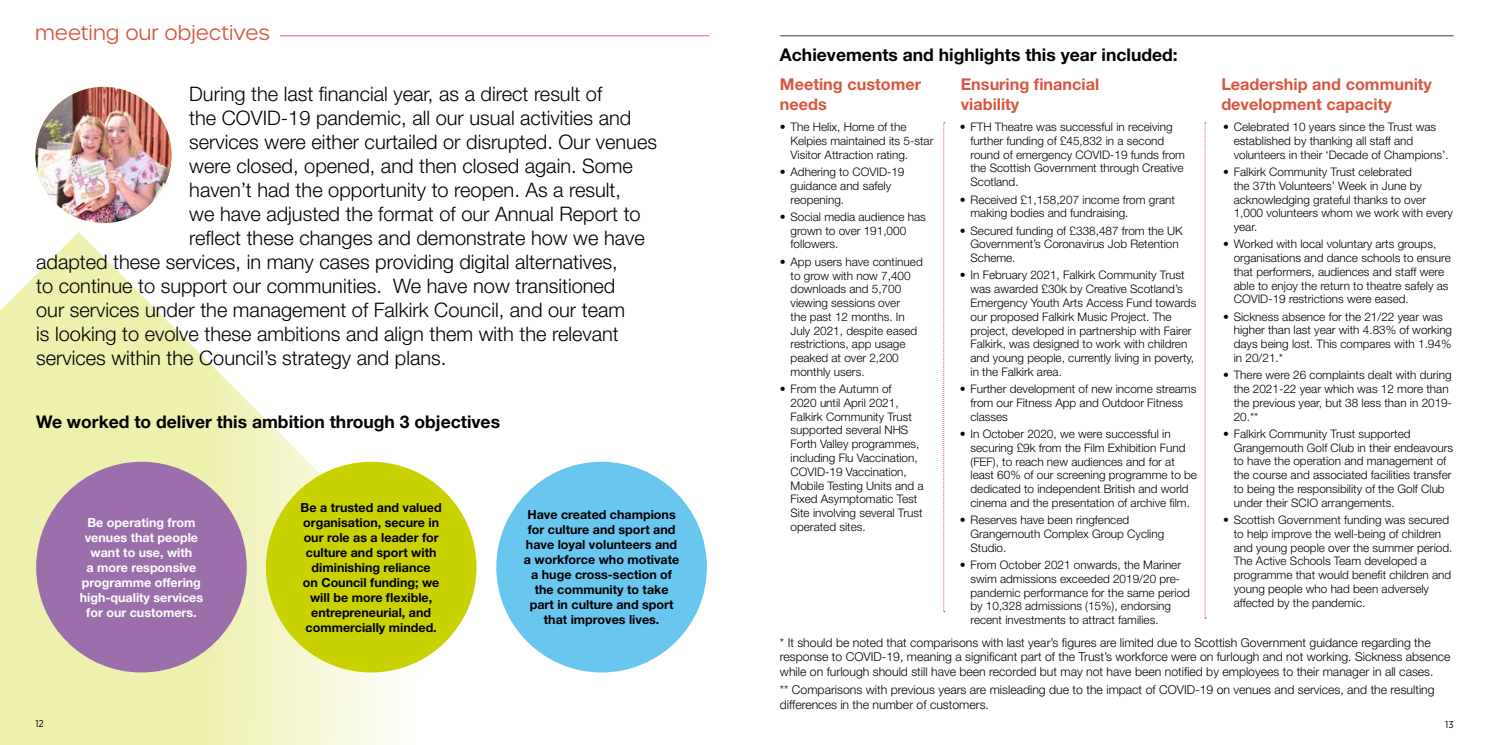
<style>
.page{position:relative;width:1489px;height:745px;background:#fff}
.page>*{position:absolute;margin:0;border:0;box-sizing:border-box;transform-origin:0 0}
.t1{font:300 20px "Helvetica Neue LT Std";color:#000}
.t2{font:300 20px "Urbane";color:#d8563d}
.t3{font:700 17.5px "Helvetica Neue LT Std";color:#000}
.t4{font:700 16.25px/19.5px "Helvetica Neue LT Std";color:#d8563d}
.t5{font:700 12.5px/15px "Helvetica Neue LT Std";color:#000;text-align:center}
.t6{font:700 12.5px/15px "Helvetica Neue LT Std";color:#fff;text-align:center}
.t7{font:300 12.25px/14.8px "Helvetica Neue LT Std";color:#000}
.t8{font:300 11.75px/13.8px "Helvetica Neue LT Std";color:#000}
.t9{font:10px "Gotham Narrow";color:#000}
</style>
<div class="page">
<svg style="left:0;top:232px;width:946px;height:512px"></svg>
<div style="left:496px;top:461px;width:211px;height:211px;background:#69c6ef;border-radius:50%"></div>
<div style="left:36px;top:461px;width:211px;height:211px;background:#9c6eac;border-radius:50%"></div>
<div style="left:266px;top:461px;width:210px;height:211px;background:#cad100;border-radius:50%"></div>
<hr style="left:280px;top:35px;width:429px;height:1px;background:#ea5096">
<hr style="left:780px;top:35px;width:673px;height:1px;background:#453e50">
<img style="left:35px;top:87px;width:136px;height:136px;border-radius:68px">
<svg style="left:943px;top:122px;width:1px;height:490px"></svg>
<svg style="left:1204px;top:122px;width:1px;height:496px"></svg>
<h1 class="t2" style="left:35px;top:20px;width:236px">meeting our objectives</h1>
<h1 class="t1" style="left:189px;top:82px;width:414px">During the last financial year, as a direct result of</h1>
<h1 class="t1" style="left:189px;top:106px;width:443px">the COVID-19 pandemic, all our usual activities and</h1>
<h1 class="t1" style="left:189px;top:130px;width:469px">services were either curtailed or disrupted. Our venues</h1>
<h1 class="t1" style="left:189px;top:154px;width:445px">were closed, opened, and then closed again. Some</h1>
<h1 class="t1" style="left:189px;top:178px;width:433px">haven’t had the opportunity to reopen. As a result,</h1>
<h1 class="t1" style="left:189px;top:202px;width:453px">we have adjusted the format of our Annual Report to</h1>
<h1 class="t1" style="left:189px;top:226px;width:457px">reflect these changes and demonstrate how we have</h1>
<h1 class="t1" style="left:36px;top:250px;width:583px">adapted these services, in many cases providing digital alternatives,</h1>
<h1 class="t1" style="left:36px;top:274px;width:580px">to continue to support our communities. We have now transitioned</h1>
<h1 class="t1" style="left:36px;top:298px;width:590px">our services under the management of Falkirk Council, and our team</h1>
<h1 class="t1" style="left:36px;top:322px;width:584px">is looking to evolve these ambitions and align them with the relevant</h1>
<h1 class="t1" style="left:36px;top:346px;width:412px">services within the Council’s strategy and plans.</h1>
<h2 class="t3" style="left:36px;top:410px;width:465px">We worked to deliver this ambition through 3 objectives</h2>
<p class="t6" style="left:80px;top:514px;width:125px">Be operating from venues that people want to use, with<br>a more responsive programme offering high-quality services for our customers.</p>
<p class="t5" style="left:300px;top:499px;width:142px">Be a trusted and valued organisation, secure in our role as a leader for culture and sport with diminishing reliance<br>on Council funding; we will be more flexible, entrepreneurial, and commercially minded.</p>
<p class="t5" style="left:524px;top:506px;width:157px">Have created champions for culture and sport and have loyal volunteers and a workforce who motivate a huge cross-section of the community to take part in culture and sport that improves lives.</p>
<p class="t9" style="left:35px;top:717px;width:10px">12</p>
<h2 class="t3" style="left:780px;top:44px;width:399px">Achievements and highlights this year included:</h2>
<h3 class="t4" style="left:780px;top:74px;width:143px">Meeting customer needs</h3>
<h3 class="t4" style="left:1221px;top:74px;width:212px">Leadership and community development capacity</h3>
<h3 class="t4" style="left:960px;top:74px;width:140px">Ensuring financial viability</h3>
<p class="t8" style="left:1233px;top:120px;width:216px;text-indent:-11px">• Celebrated 10 years since the Trust was established by thanking all staff and volunteers in their ‘Decade of Champions’.</p>
<p class="t8" style="left:1233px;top:164px;width:221px;text-indent:-11px">• Falkirk Community Trust celebrated<br>the 37th Volunteers’ Week in June by acknowledging grateful thanks to over<br>1,000 volunteers whom we work with every year.</p>
<p class="t8" style="left:1233px;top:237px;width:218px;text-indent:-11px">• Worked with local voluntary arts groups, organisations and dance schools to ensure that performers, audiences and staff were able to enjoy the return to theatre safely as COVID-19 restrictions were eased.</p>
<p class="t8" style="left:1233px;top:309px;width:220px;text-indent:-11px">• Sickness absence for the 21/22 year was higher than last year with 4.83% of working days being lost. This compares with 1.94% in 20/21.*</p>
<p class="t8" style="left:1233px;top:368px;width:220px;text-indent:-11px">• There were 26 complaints dealt with during the 2021-22 year which was 12 more than the previous year, but 38 less than in 2019-<br>20.**</p>
<p class="t8" style="left:1233px;top:426px;width:221px;text-indent:-11px">• Falkirk Community Trust supported Grangemouth Golf Club in their endeavours to have the operation and management of the course and associated facilities transfer to being the responsibility of the Golf Club under their SCIO arrangements.</p>
<p class="t8" style="left:1233px;top:512px;width:220px;text-indent:-11px">• Scottish Government funding was secured to help improve the well-being of children and young people over the summer period.<br>The Active Schools Team developed a programme that would benefit children and young people who had been adversely affected by the pandemic.</p>
<p class="t7" style="left:780px;top:634px;width:672px">* It should be noted that comparisons with last year’s figures are limited due to Scottish Government guidance regarding the response to COVID-19, meaning a significant part of the Trust’s workforce were on furlough and not working. Sickness absence while on furlough should still have been recorded but may not have been notified by employees to their manager in all cases.</p>
<p class="t7" style="left:780px;top:681px;width:656px">** Comparisons with previous years are misleading due to the impact of COVID-19 on venues and services, and the resulting differences in the number of customers.</p>
<p class="t8" style="left:970px;top:120px;width:216px;text-indent:-11px">• FTH Theatre was successful in receiving further funding of £45,832 in a second round of emergency COVID-19 funds from the Scottish Government through Creative Scotland.</p>
<p class="t8" style="left:970px;top:192px;width:206px;text-indent:-11px">• Received £1,158,207 income from grant making bodies and fundraising.</p>
<p class="t8" style="left:970px;top:223px;width:214px;text-indent:-11px">• Secured funding of £338,487 from the UK<br>Government’s Coronavirus Job Retention<br>Scheme.</p>
<p class="t8" style="left:970px;top:268px;width:227px;text-indent:-11px">• In February 2021, Falkirk Community Trust was awarded £30k by Creative Scotland’s Emergency Youth Arts Access Fund towards our proposed Falkirk Music Project. The project, developed in partnership with Fairer Falkirk, was designed to work with children and young people, currently living in poverty, in the Falkirk area.</p>
<p class="t8" style="left:970px;top:381px;width:227px;text-indent:-11px">• Further development of new income streams from our Fitness App and Outdoor Fitness classes</p>
<p class="t8" style="left:970px;top:426px;width:228px;text-indent:-11px">• In October 2020, we were successful in securing £9k from the Film Exhibition Fund (FEF), to reach new audiences and for at least 60% of our screening programme to be dedicated to independent British and world cinema and the presentation of archive film.</p>
<p class="t8" style="left:970px;top:512px;width:195px;text-indent:-11px">• Reserves have been ringfenced<br>Grangemouth Complex Group Cycling<br>Studio.</p>
<p class="t8" style="left:970px;top:557px;width:221px;text-indent:-11px">• From October 2021 onwards, the Mariner swim admissions exceeded 2019/20 pre&shy;pandemic performance for the same period by 10,328 admissions (15%), endorsing recent investments to attract families.</p>
<p class="t8" style="left:790px;top:120px;width:144px;text-indent:-11px">• The Helix, Home of the<br>Kelpies maintained its 5-star<br>Visitor Attraction rating.</p>
<p class="t8" style="left:790px;top:165px;width:115px;text-indent:-11px">• Adhering to COVID-19 guidance and safely reopening.</p>
<p class="t8" style="left:790px;top:209px;width:137px;text-indent:-11px">• Social media audience has grown to over 191,000 followers.</p>
<p class="t8" style="left:790px;top:254px;width:134px;text-indent:-11px">• App users have continued to grow with now 7,400 downloads and 5,700 viewing sessions over<br>the past 12 months. In<br>July 2021, despite eased restrictions, app usage peaked at over 2,200 monthly users.</p>
<p class="t8" style="left:790px;top:381px;width:134px;text-indent:-11px">• From the Autumn of<br>2020 until April 2021,<br>Falkirk Community Trust supported several NHS<br>Forth Valley programmes, including Flu Vaccination,<br>COVID-19 Vaccination,<br>Mobile Testing Units and a<br>Fixed Asymptomatic Test<br>Site involving several Trust operated sites.</p>
<p class="t9" style="left:1444px;top:717px;width:10px">13</p>
</div>
